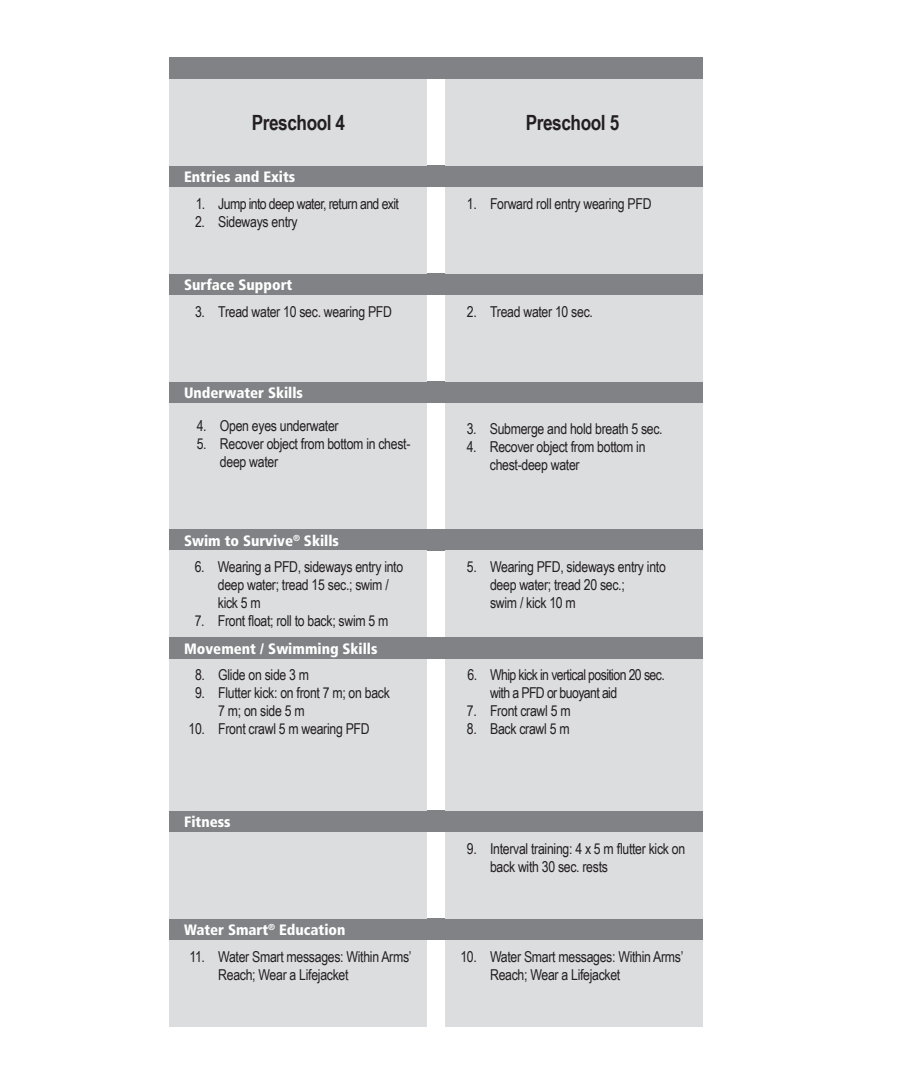
<style>
.page{position:relative;width:900px;height:1089px;background:#fff}
.page>*{position:absolute;margin:0;border:0;box-sizing:border-box;transform-origin:0 0}
.Description_Italic{font:700 21px "Arial Narrow";letter-spacing:-.02em;color:#231f20}
.t1{font:15px/18px "Arial Narrow";letter-spacing:-.02em;color:#231f20}
.t2{font:900 condensed 15px "Frutiger";color:#fff}
.t3{font:15px/18px "Arial Narrow";letter-spacing:-.04em;color:#231f20}
</style>
<div class="page">
<div style="left:170px;top:58px;width:534px;height:21px;background:#808285"></div>
<div style="left:170px;top:166px;width:534px;height:21px;background:#808285"></div>
<div style="left:170px;top:274px;width:534px;height:21px;background:#808285"></div>
<div style="left:170px;top:382px;width:534px;height:21px;background:#808285"></div>
<div style="left:170px;top:918px;width:534px;height:22px;background:#808285"></div>
<div style="left:170px;top:810px;width:534px;height:22px;background:#808285"></div>
<div style="left:170px;top:529px;width:534px;height:22px;background:#808285"></div>
<div style="left:170px;top:637px;width:534px;height:22px;background:#808285"></div>
<div style="left:170px;top:79px;width:258px;height:87px;background:#dcdddf"></div>
<div style="left:170px;top:187px;width:258px;height:87px;background:#dcdddf"></div>
<div style="left:170px;top:295px;width:258px;height:87px;background:#dcdddf"></div>
<div style="left:170px;top:403px;width:258px;height:126px;background:#dcdddf"></div>
<div style="left:170px;top:940px;width:258px;height:86px;background:#dcdddf"></div>
<div style="left:170px;top:832px;width:258px;height:86px;background:#dcdddf"></div>
<div style="left:170px;top:659px;width:258px;height:151px;background:#dcdddf"></div>
<div style="left:170px;top:551px;width:258px;height:86px;background:#dcdddf"></div>
<div style="left:446px;top:79px;width:258px;height:87px;background:#dcdddf"></div>
<div style="left:446px;top:187px;width:258px;height:87px;background:#dcdddf"></div>
<div style="left:446px;top:295px;width:258px;height:87px;background:#dcdddf"></div>
<div style="left:446px;top:403px;width:258px;height:126px;background:#dcdddf"></div>
<div style="left:446px;top:940px;width:258px;height:86px;background:#dcdddf"></div>
<div style="left:446px;top:832px;width:258px;height:86px;background:#dcdddf"></div>
<div style="left:446px;top:551px;width:258px;height:86px;background:#dcdddf"></div>
<div style="left:446px;top:659px;width:258px;height:151px;background:#dcdddf"></div>
<p class="Description_Italic" style="left:252px;top:107px;width:95px">Preschool 4</p>
<p class="t2" style="left:184px;top:168px;width:113px">Entries and Exits</p>
<p class="t3" style="left:196px;top:194px;width:205px">1. Jump into deep water, return and exit</p>
<p class="t1" style="left:195px;top:212px;width:104px">2. Sideways entry</p>
<p class="t2" style="left:184px;top:276px;width:110px">Surface Support</p>
<p class="t1" style="left:195px;top:302px;width:198px">3. Tread water 10 sec. wearing PFD</p>
<p class="t2" style="left:184px;top:384px;width:120px">Underwater Skills</p>
<p class="t1" style="left:197px;top:416px;width:143px">4. Open eyes underwater</p>
<p class="t1" style="left:220px;top:434px;width:192px;text-indent:-23px">5. Recover object from bottom in chest&shy;deep water</p>
<p class="t2" style="left:184px;top:531px;width:156px">Swim to Survive<sup>®</sup> Skills</p>
<p class="t1" style="left:218px;top:557px;width:187px;text-indent:-23px">6. Wearing a PFD, sideways entry into deep water; tread 15 sec.; swim / kick 5 m</p>
<p class="t1" style="left:195px;top:611px;width:195px">7. Front float; roll to back; swim 5 m</p>
<p class="t2" style="left:184px;top:639px;width:195px">Movement / Swimming Skills</p>
<p class="t1" style="left:195px;top:666px;width:116px">8. Glide on side 3 m</p>
<p class="t1" style="left:218px;top:684px;width:173px;text-indent:-23px">9. Flutter kick: on front 7 m; on back<br>7 m; on side 5 m</p>
<p class="t1" style="left:189px;top:720px;width:183px">10. Front crawl 5 m wearing PFD</p>
<p class="t2" style="left:184px;top:813px;width:48px">Fitness</p>
<p class="t2" style="left:184px;top:921px;width:163px">Water Smart<sup>®</sup> Education</p>
<p class="t1" style="left:218px;top:947px;width:195px;text-indent:-29px">11. Water Smart messages: Within Arms’<br>Reach; Wear a Lifejacket</p>
<p class="Description_Italic" style="left:526px;top:107px;width:95px">Preschool 5</p>
<p class="t1" style="left:467px;top:194px;width:186px">1. Forward roll entry wearing PFD</p>
<p class="t1" style="left:467px;top:302px;width:128px">2. Tread water 10 sec.</p>
<p class="t1" style="left:467px;top:419px;width:198px">3. Submerge and hold breath 5 sec.</p>
<p class="t1" style="left:490px;top:437px;width:157px;text-indent:-23px">4. Recover object from bottom in chest-deep water</p>
<p class="t1" style="left:490px;top:558px;width:177px;text-indent:-23px">5. Wearing PFD, sideways entry into deep water; tread 20 sec.;<br>swim / kick 10 m</p>
<p class="t3" style="left:490px;top:666px;width:176px;text-indent:-23px">6. Whip kick in vertical position 20 sec. with a PFD or buoyant aid</p>
<p class="t1" style="left:467px;top:702px;width:105px">7. Front crawl 5 m</p>
<p class="t1" style="left:467px;top:720px;width:104px">8. Back crawl 5 m</p>
<p class="t1" style="left:490px;top:839px;width:197px;text-indent:-23px">9. Interval training: 4 x 5 m flutter kick on back with 30 sec. rests</p>
<p class="t1" style="left:490px;top:947px;width:195px;text-indent:-30px">10. Water Smart messages: Within Arms’<br>Reach; Wear a Lifejacket</p>
</div>
